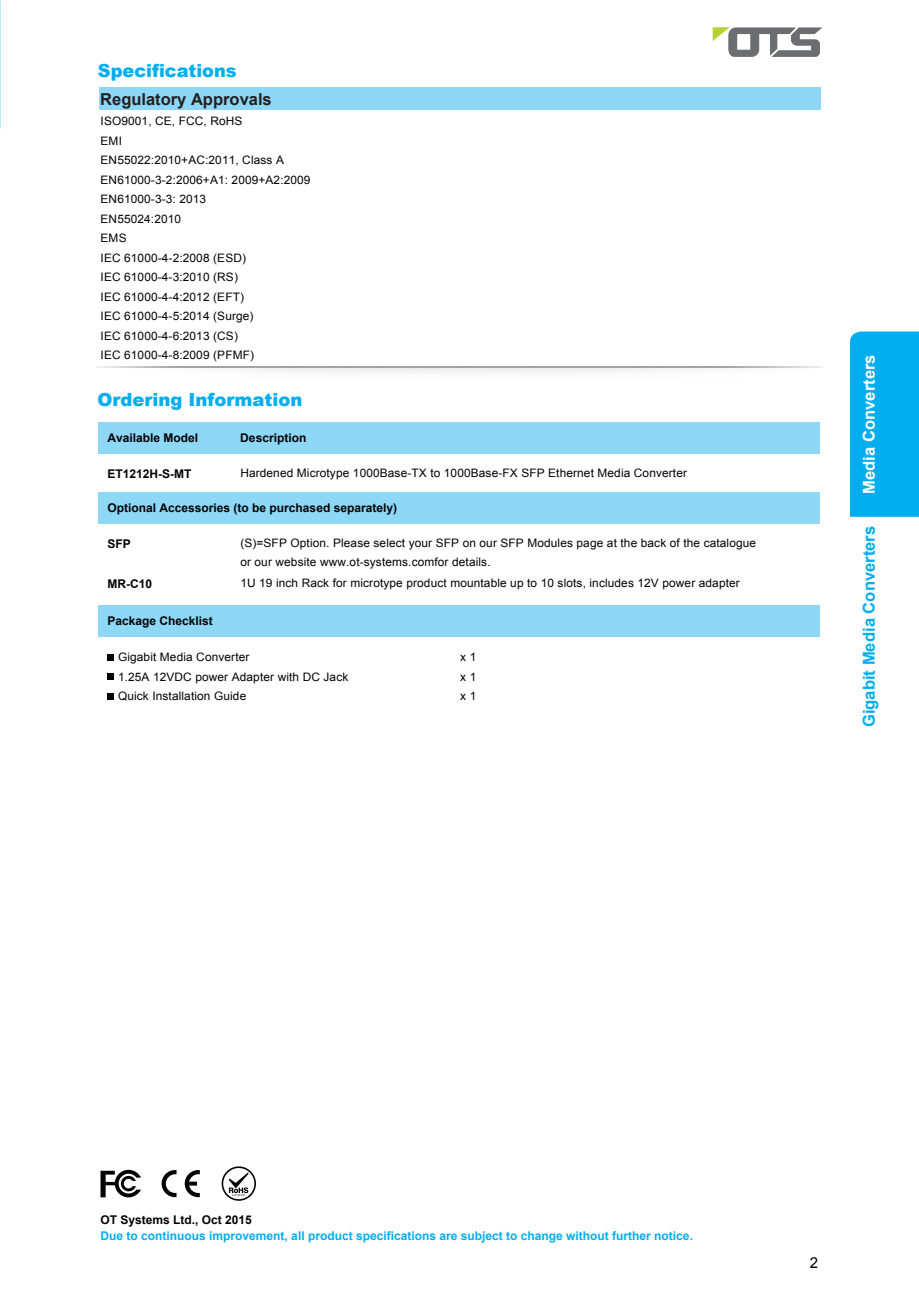
<style>
.page{position:relative;width:919px;height:1289px;background:#fff}
.page>*{position:absolute;margin:0;border:0;box-sizing:border-box;transform-origin:0 0}
.t1{font:900 18px "Arial";color:#00aeef}
.t2{font:700 16.5px "Arial";color:#00aeef}
.t3{font:700 16.5px "Arial";color:#231f20}
.t4{font:700 16.5px "Arial";color:#fff}
.t5{font:15px "Arial";color:#030303}
.t6{font:700 12px "Arial";color:#030303}
.t7{font:700 12px "Arial";color:#00aeef}
.t8{font:11.7px/19.5px "Arial";letter-spacing:.01em;color:#030303}
</style>
<div class="page">
<div style="left:99px;top:87px;width:721px;height:23px;background:#8dd7f7"></div>
<div style="left:99px;top:422px;width:721px;height:32px;background:#8dd7f7"></div>
<div style="left:99px;top:492px;width:721px;height:31px;background:#8dd7f7"></div>
<div style="left:99px;top:605px;width:721px;height:31px;background:#8dd7f7"></div>
<div style="left:107px;top:654px;width:7px;height:6px;background:#030303"></div>
<div style="left:107px;top:673px;width:7px;height:7px;background:#030303"></div>
<div style="left:107px;top:693px;width:7px;height:6px;background:#030303"></div>
<svg style="left:100px;top:1169px;width:41px;height:28px"></svg>
<svg style="left:161px;top:1170px;width:15px;height:27px"></svg>
<svg style="left:185px;top:1170px;width:15px;height:27px"></svg>
<svg style="left:221px;top:1166px;width:35px;height:34px"></svg>
<svg style="left:712px;top:27px;width:110px;height:30px"></svg>
<div style="left:850px;top:331px;width:68px;height:186px;background:#00aeef"></div>
<h1 class="t1" style="left:98px;top:57px;width:140px">Specifications</h1>
<h2 class="t3" style="left:100px;top:87px;width:173px">Regulatory Approvals</h2>
<p class="t8" style="left:101px;top:111px;width:211px">ISO9001, CE, FCC, RoHS<br>EMI<br>EN55022:2010+AC:2011, Class A<br>EN61000-3-2:2006+A1: 2009+A2:2009<br>EN61000-3-3: 2013<br>EN55024:2010<br>EMS<br>IEC 61000-4-2:2008 (ESD)<br>IEC 61000-4-3:2010 (RS)<br>IEC 61000-4-4:2012 (EFT)<br>IEC 61000-4-5:2014 (Surge)<br>IEC 61000-4-6:2013 (CS)<br>IEC 61000-4-8:2009 (PFMF)</p>
<h1 class="t1" style="left:97px;top:386px;width:207px">Ordering Information</h1>
<p class="t6" style="left:107px;top:430px;width:92px">Available Model</p>
<p class="t6" style="left:240px;top:430px;width:68px">Description</p>
<p class="t6" style="left:107px;top:465px;width:86px">ET1212H-S-MT</p>
<p class="t8" style="left:240px;top:463px;width:448px">Hardened Microtype 1000Base-TX to 1000Base-FX SFP Ethernet Media Converter</p>
<p class="t6" style="left:107px;top:499px;width:291px">Optional Accessories (to be purchased separately)</p>
<p class="t6" style="left:107px;top:535px;width:25px">SFP</p>
<p class="t8" style="left:240px;top:532px;width:517px">(S)=SFP Option. Please select your SFP on our SFP Modules page at the back of the catalogue or our website www.ot-systems.comfor details.</p>
<p class="t6" style="left:107px;top:575px;width:46px">MR-C10</p>
<p class="t8" style="left:240px;top:573px;width:501px">1U 19 inch Rack for microtype product mountable up to 10 slots, includes 12V power adapter</p>
<p class="t6" style="left:107px;top:612px;width:107px">Package Checklist</p>
<p class="t8" style="left:118px;top:647px;width:232px">Gigabit Media Converter<br>1.25A 12VDC power Adapter with DC Jack<br>Quick Installation Guide</p>
<p class="t8" style="left:460px;top:647px;width:18px;text-align:justify">x 1 x 1 x 1</p>
<h2 class="t4" style="left:857px;top:494px;width:141px;rotate:-90deg">Media Converters</h2>
<h2 class="t2" style="left:857px;top:727px;width:203px;rotate:-90deg">Gigabit Media Converters</h2>
<p class="t6" style="left:100px;top:1211px;width:153px">OT Systems Ltd., Oct 2015</p>
<p class="t7" style="left:100px;top:1227px;width:594px">Due to continuous improvement, all product specifications are subject to change without further notice.</p>
<p class="t5" style="left:809px;top:1251px;width:10px">2</p>
</div>
